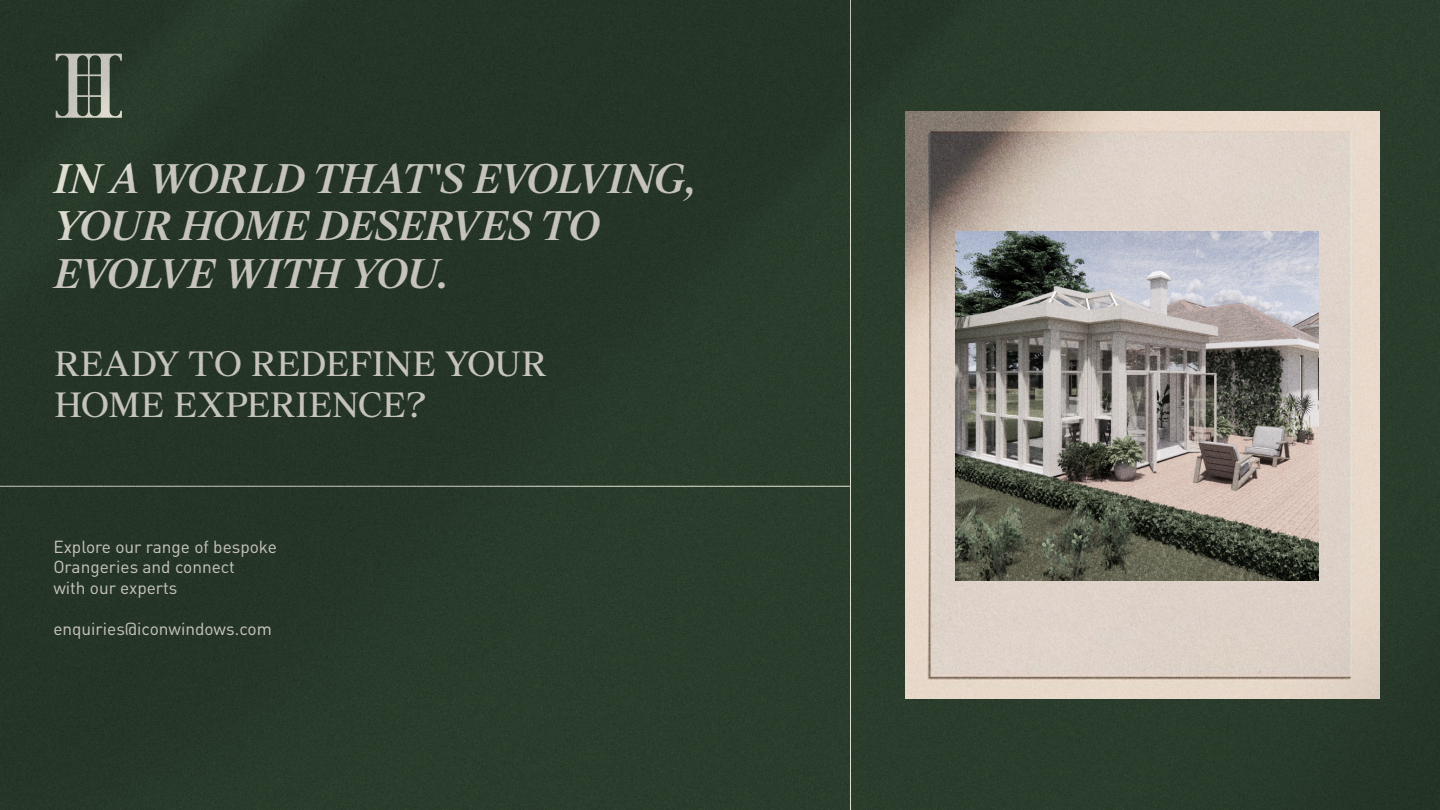
<style>
.page{position:relative;width:1440px;height:810px;background:#fff}
.page>*{position:absolute;margin:0;border:0;box-sizing:border-box;transform-origin:0 0}
.t1{font:italic 500 39.75px/47.7px "Suisse Works";letter-spacing:-.025em;color:#dedcd0}
.t2{font:33.75px/40.5px "Suisse Works";letter-spacing:-.01em;color:#dedcd0}
.t3{font:17.25px/20.7px "DIN";color:#dedcd0}
</style>
<div class="page">
<img style="left:0;top:0;width:1440px;height:810px">
<h1 class="t1" style="left:54px;top:155px;width:644px">IN A WORLD THAT'S EVOLVING,<br>YOUR HOME DESERVES TO<br>EVOLVE WITH YOU.</h1>
<h2 class="t2" style="left:54px;top:345px;width:493px">READY TO REDEFINE YOUR<br>HOME EXPERIENCE?</h2>
<p class="t3" style="left:53px;top:536px;width:225px">Explore our range of bespoke<br>Orangeries and connect<br>with our experts</p>
<p class="t3" style="left:53px;top:619px;width:220px">enquiries@iconwindows.com</p>
</div>
